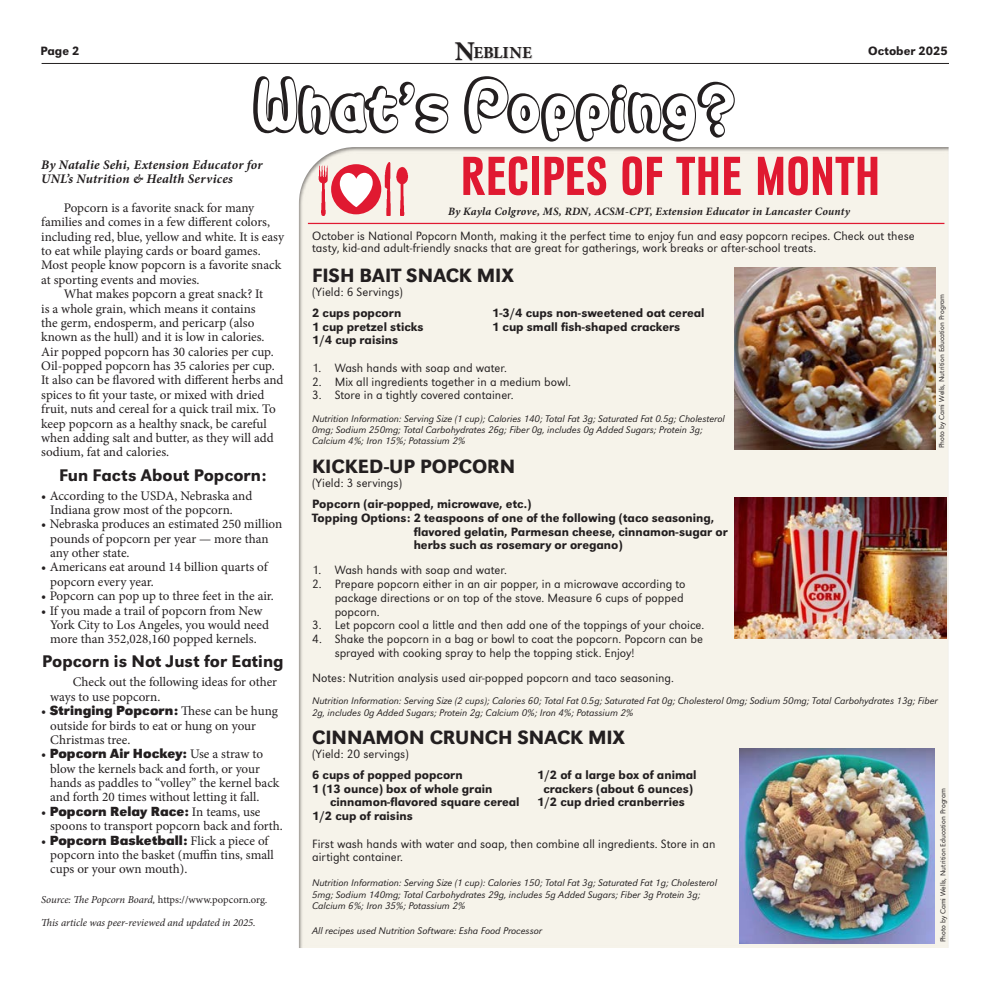
<style>
.page{position:relative;width:990px;height:990px;background:#fff}
.page>*{position:absolute;margin:0;border:0;box-sizing:border-box;transform-origin:0 0}
.t1{font:60px "Autarquica";color:#231f20}
.t2{font:700 57.25px "URW Grotesk Con";color:#e01931}
.t3{font:500 20px "URW Grotesk";color:#231f20}
.t4{font:500 17.5px "URW Grotesk";color:#231f20}
.t5{font:700 16.88px "Minion Pro";color:#231f20}
.t6{font:700 13.75px "URW Grotesk";color:#231f20}
.t7{font:13.12px/14.4px "Minion Pro";color:#231f20}
.t8{font:italic 700 13.12px/14.4px "Minion Pro";letter-spacing:.015em;color:#231f20}
.t9{font:300 12.5px/13.8px "URW Grotesk";color:#231f20}
.t10{font:500 12.5px "URW Grotesk";color:#231f20}
.t11{font:italic 700 11.25px "Minion Pro";letter-spacing:.015em;color:#231f20}
.t12{font:italic 10.62px "Minion Pro";letter-spacing:-.005em;color:#231f20}
.t13{font:italic 300 10px/11.2px "URW Grotesk";color:#231f20}
.t14{font:300 7.5px "URW Grotesk";color:#231f20}
.s1{font-size:27.12px}
.s2{font-family:"Minion Pro";font-weight:400;font-size:13.12px}
.s3{font-style:normal}
</style>
<div class="page">
<div style="left:297px;top:145px;width:652px;height:804px;background:#f6f3ea"></div>
<hr style="left:308px;top:223px;width:636px;height:1px;background:#e01931">
<hr style="left:42px;top:63px;width:907px;height:1px;background:#231f20">
<div style="left:454px;top:42px;width:21px;height:19px;background:#231f20;opacity:.3"></div>
<div style="left:474px;top:47px;width:59px;height:12px;background:#231f20;opacity:.3"></div>
<img style="left:735px;top:268px;width:200px;height:182px">
<img style="left:318px;top:162px;width:10px;height:54px">
<img style="left:384px;top:162px;width:24px;height:53px">
<div style="left:331px;top:164px;width:50px;height:50px;background:#e01931;border-radius:50%"></div>
<svg style="left:340px;top:173px;width:33px;height:34px"></svg>
<img style="left:735px;top:498px;width:211px;height:141px">
<img style="left:740px;top:748px;width:195px;height:196px">
<p class="t10" style="left:40px;top:43px;width:41px">Page 2</p>
<p class="t5" style="left:455px;top:41px;width:79px"><span class="s1">N</span>EBLINE</p>
<p class="t10" style="left:868px;top:43px;width:81px">October 2025</p>
<h1 class="t1" style="left:254px;top:55px;width:483px">What’s Popping?</h1>
<p class="t8" style="left:41px;top:157px;width:223px">By Natalie Sehi, Extension Educator for<br>UNL’s Nutrition &amp; Health Services</p>
<p class="t7" style="left:64px;top:201px;width:192px">Popcorn is a favorite snack for many</p>
<p class="t7" style="left:41px;top:215px;width:230px">families and comes in a few different colors,</p>
<p class="t7" style="left:41px;top:229px;width:244px">including red, blue, yellow and white. It is easy</p>
<p class="t7" style="left:41px;top:244px;width:221px">to eat while playing cards or board games.</p>
<p class="t7" style="left:41px;top:258px;width:241px">Most people know popcorn is a favorite snack</p>
<p class="t7" style="left:41px;top:273px;width:160px">at sporting events and movies.</p>
<p class="t7" style="left:64px;top:287px;width:201px">What makes popcorn a great snack? It</p>
<p class="t7" style="left:41px;top:301px;width:216px">is a whole grain, which means it contains</p>
<p class="t7" style="left:41px;top:316px;width:215px">the germ, endosperm, and pericarp (also</p>
<p class="t7" style="left:41px;top:330px;width:225px">known as the hull) and it is low in calories.</p>
<p class="t7" style="left:41px;top:344px;width:234px">Air popped popcorn has 30 calories per cup.</p>
<p class="t7" style="left:41px;top:359px;width:235px">Oil-popped popcorn has 35 calories per cup.</p>
<p class="t7" style="left:41px;top:373px;width:244px">It also can be flavored with different herbs and</p>
<p class="t7" style="left:41px;top:388px;width:225px">spices to fit your taste, or mixed with dried</p>
<p class="t7" style="left:41px;top:402px;width:236px">fruit, nuts and cereal for a quick trail mix. To</p>
<p class="t7" style="left:41px;top:416px;width:227px">keep popcorn as a healthy snack, be careful</p>
<p class="t7" style="left:41px;top:431px;width:234px">when adding salt and butter, as they will add</p>
<p class="t7" style="left:41px;top:445px;width:129px">sodium, fat and calories.</p>
<h3 class="t4" style="left:59px;top:464px;width:209px">Fun Facts About Popcorn:</h3>
<p class="t7" style="left:50px;top:488px;width:204px;text-indent:-9px">• According to the USDA, Nebraska and<br>Indiana grow most of the popcorn.</p>
<p class="t7" style="left:50px;top:517px;width:233px;text-indent:-9px">• Nebraska produces an estimated 250 million pounds of popcorn per year — more than any other state.</p>
<p class="t7" style="left:50px;top:560px;width:219px;text-indent:-9px">• Americans eat around 14 billion quarts of popcorn every year.</p>
<p class="t7" style="left:41px;top:589px;width:234px">• Popcorn can pop up to three feet in the air.</p>
<p class="t7" style="left:50px;top:603px;width:220px;text-indent:-9px">• If you made a trail of popcorn from New<br>York City to Los Angeles, you would need more than 352,028,160 popped kernels.</p>
<h3 class="t4" style="left:42px;top:651px;width:243px">Popcorn is Not Just for Eating</h3>
<p class="t7" style="left:50px;top:675px;width:228px;text-indent:22px">Check out the following ideas for other ways to use popcorn.</p>
<p class="t6" style="left:41px;top:702px;width:238px"><span class="s2">•</span> Stringing Popcorn: <span class="s2">These can be hung</span></p>
<p class="t7" style="left:50px;top:718px;width:207px">outside for birds to eat or hung on your<br>Christmas tree.</p>
<p class="t6" style="left:41px;top:745px;width:223px"><span class="s2">•</span> Popcorn Air Hockey: <span class="s2">Use a straw to</span></p>
<p class="t7" style="left:50px;top:761px;width:231px">blow the kernels back and forth, or your hands as paddles to “volley” the kernel back and forth 20 times without letting it fall.</p>
<p class="t6" style="left:41px;top:803px;width:221px"><span class="s2">•</span> Popcorn Relay Race: <span class="s2">In teams, use</span></p>
<p class="t7" style="left:50px;top:819px;width:234px">spoons to transport popcorn back and forth.</p>
<p class="t6" style="left:41px;top:832px;width:229px"><span class="s2">•</span> Popcorn Basketball: <span class="s2">Flick a piece of</span></p>
<p class="t7" style="left:50px;top:848px;width:225px">popcorn into the basket (muffin tins, small cups or your own mouth).</p>
<p class="t12" style="left:41px;top:892px;width:228px">Source: The Popcorn Board, <span class="s3">https://www.popcorn.org</span>.</p>
<p class="t12" style="left:41px;top:916px;width:216px">This article was peer-reviewed and updated in 2025.</p>
<h2 class="t2" style="left:460px;top:145px;width:421px">RECIPES OF THE MONTH</h2>
<p class="t11" style="left:448px;top:203px;width:403px">By Kayla Colgrove, MS, RDN, ACSM-CPT, Extension Educator in Lancaster County</p>
<p class="t9" style="left:312px;top:229px;width:604px;line-height:12.5px">October is National Popcorn Month, making it the perfect time to enjoy fun and easy popcorn recipes. Check out these tasty, kid-and adult-friendly snacks that are great for gatherings, work breaks or after-school treats.</p>
<h3 class="t3" style="left:312px;top:264px;width:203px">FISH BAIT SNACK MIX</h3>
<p class="t9" style="left:312px;top:285px;width:92px">(Yield: 6 Servings)</p>
<p class="t10" style="left:312px;top:305px;width:91px">2 cups popcorn</p>
<p class="t10" style="left:492px;top:305px;width:214px">1-3/4 cups non-sweetened oat cereal</p>
<p class="t10" style="left:312px;top:319px;width:113px">1 cup pretzel sticks</p>
<p class="t10" style="left:492px;top:319px;width:190px">1 cup small fish-shaped crackers</p>
<p class="t10" style="left:312px;top:333px;width:88px">1/4 cup raisins</p>
<p class="t9" style="left:312px;top:361px;width:196px">1. Wash hands with soap and water.</p>
<p class="t9" style="left:312px;top:375px;width:260px">2. Mix all ingredients together in a medium bowl.</p>
<p class="t9" style="left:312px;top:389px;width:203px">3. Store in a tightly covered container.</p>
<p class="t13" style="left:312px;top:413px;width:414px">Nutrition Information: Serving Size (1 cup); Calories 140; Total Fat 3g; Saturated Fat 0.5g; Cholesterol<br>0mg; Sodium 250mg; Total Carbohydrates 26g; Fiber 0g, includes 0g Added Sugars; Protein 3g;<br>Calcium 4%; Iron 15%; Potassium 2%</p>
<h3 class="t3" style="left:312px;top:455px;width:205px">KICKED-UP POPCORN</h3>
<p class="t9" style="left:312px;top:476px;width:91px">(Yield: 3 servings)</p>
<p class="t10" style="left:312px;top:497px;width:221px">Popcorn (air-popped, microwave, etc.)</p>
<p class="t10" style="left:312px;top:510px;width:404px">Topping Options: 2 teaspoons of one of the following (taco seasoning,</p>
<p class="t10" style="left:414px;top:524px;width:316px">flavored gelatin, Parmesan cheese, cinnamon-sugar or</p>
<p class="t10" style="left:414px;top:538px;width:210px">herbs such as rosemary or oregano)</p>
<p class="t9" style="left:312px;top:564px;width:196px">1. Wash hands with soap and water.</p>
<p class="t9" style="left:335px;top:577px;width:352px;text-indent:-22px">2. Prepare popcorn either in an air popper, in a microwave according to package directions or on top of the stove. Measure 6 cups of popped popcorn.</p>
<p class="t9" style="left:312px;top:619px;width:394px">3. Let popcorn cool a little and then add one of the toppings of your choice.</p>
<p class="t9" style="left:335px;top:632px;width:370px;text-indent:-22px">4. Shake the popcorn in a bag or bowl to coat the popcorn. Popcorn can be sprayed with cooking spray to help the topping stick. Enjoy!</p>
<p class="t9" style="left:312px;top:671px;width:363px">Notes: Nutrition analysis used air-popped popcorn and taco seasoning.</p>
<p class="t13" style="left:312px;top:696px;width:627px">Nutrition Information: Serving Size (2 cups); Calories 60; Total Fat 0.5g; Saturated Fat 0g; Cholesterol 0mg; Sodium 50mg; Total Carbohydrates 13g; Fiber<br>2g, includes 0g Added Sugars; Protein 2g; Calcium 0%; Iron 4%; Potassium 2%</p>
<h3 class="t3" style="left:312px;top:725px;width:314px">CINNAMON CRUNCH SNACK MIX</h3>
<p class="t9" style="left:312px;top:747px;width:98px">(Yield: 20 servings)</p>
<p class="t10" style="left:312px;top:767px;width:152px">6 cups of popped popcorn</p>
<p class="t10" style="left:537px;top:767px;width:161px">1/2 of a large box of animal</p>
<p class="t10" style="left:312px;top:781px;width:182px">1 (13 ounce) box of whole grain</p>
<p class="t10" style="left:543px;top:781px;width:151px">crackers (about 6 ounces)</p>
<p class="t10" style="left:330px;top:795px;width:191px">cinnamon-flavored square cereal</p>
<p class="t10" style="left:537px;top:795px;width:149px">1/2 cup dried cranberries</p>
<p class="t10" style="left:312px;top:809px;width:102px">1/2 cup of raisins</p>
<p class="t9" style="left:312px;top:837px;width:405px">First wash hands with water and soap, then combine all ingredients. Store in an airtight container.</p>
<p class="t13" style="left:312px;top:877px;width:406px">Nutrition Information: Serving Size (1 cup): Calories 150; Total Fat 3g; Saturated Fat 1g; Cholesterol<br>5mg; Sodium 140mg; Total Carbohydrates 29g, includes 5g Added Sugars; Fiber 3g Protein 3g;<br>Calcium 6%; Iron 35%; Potassium 2%</p>
<p class="t13" style="left:312px;top:925px;width:231px">All recipes used Nutrition Software: Esha Food Processor</p>
<p class="t14" style="left:938px;top:448px;width:156px;rotate:-90deg">Photo by Cami Wells, Nutrition Education Program</p>
<p class="t14" style="left:939px;top:942px;width:156px;rotate:-90deg">Photo by Cami Wells, Nutrition Education Program</p>
</div>
